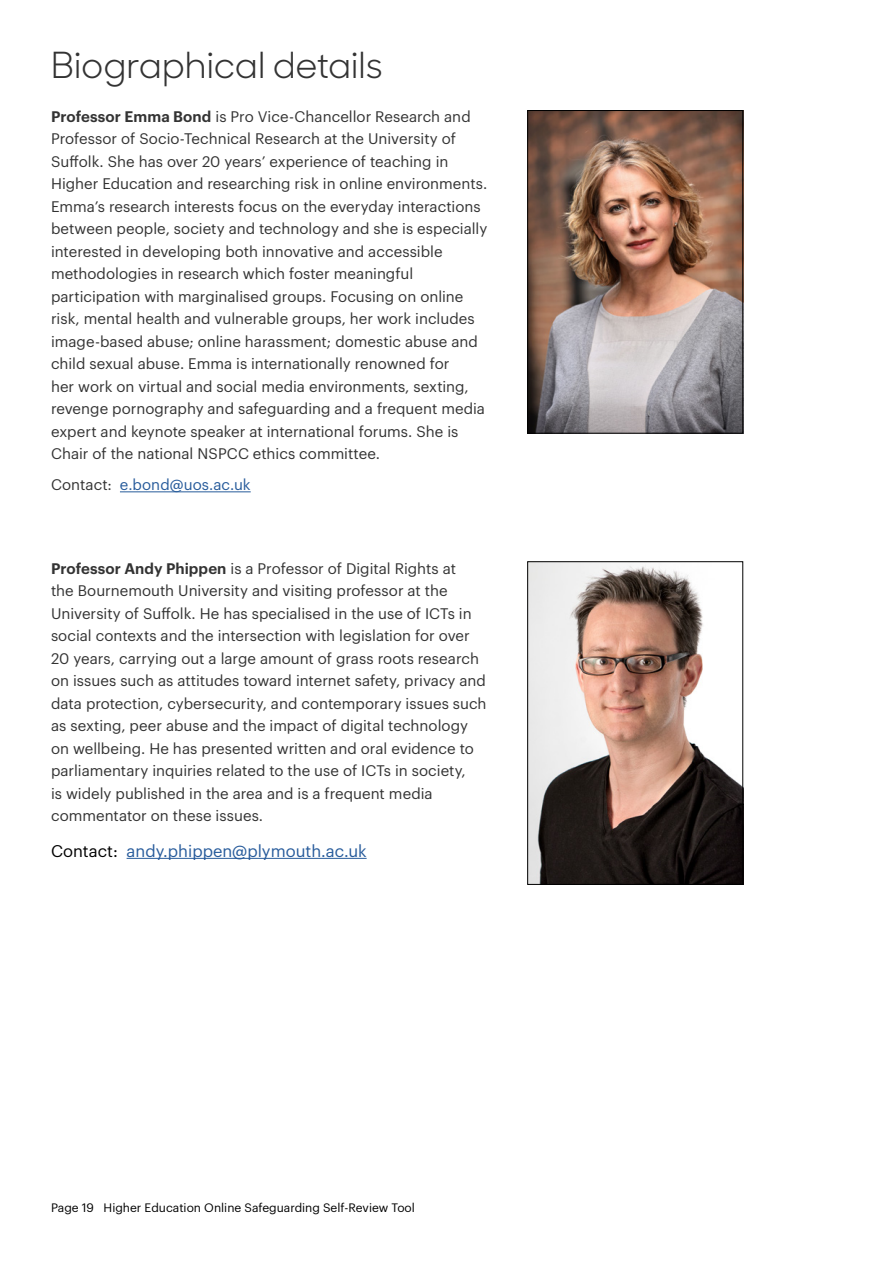
<style>
.page{position:relative;width:893px;height:1263px;background:#fff}
.page>*{position:absolute;margin:0;border:0;box-sizing:border-box;transform-origin:0 0}
.Heading_1{font:36px "Sharp Sans No 1";color:#333}
.t1{font:16.5px "Graphik";color:#275b9b}
.Body_Text{font:15px/22.5px "Graphik";color:#333}
.Body_Text-2{font:15px "Graphik";letter-spacing:.005em;color:#275b9b}
.t2{font:12px "Graphik";color:#000}
.s1{font-weight:600}
.s2{color:#333}
.s3{color:#000}
</style>
<div class="page">
<hr style="left:120px;top:491px;width:131px;height:1px;background:#275b9b">
<hr style="left:127px;top:858px;width:240px;height:1px;background:#275b9b">
<img style="left:529px;top:563px;width:212px;height:320px">
<div style="left:527px;top:561px;width:216px;height:324px;border:1px solid #000"></div>
<img style="left:529px;top:112px;width:212px;height:320px">
<div style="left:527px;top:110px;width:216px;height:324px;border:1px solid #000"></div>
<h1 class="Heading_1" style="left:51px;top:36px;width:333px">Biographical details</h1>
<p class="Body_Text" style="left:51px;top:104px;width:438px"><span class="s1">Professor Emma Bond</span> is Pro Vice-Chancellor Research and Professor of Socio-Technical Research at the University of Suffolk. She has over 20 years’ experience of teaching in Higher Education and researching risk in online environments.<br>Emma’s research interests focus on the everyday interactions between people, society and technology and she is especially interested in developing both innovative and accessible methodologies in research which foster meaningful participation with marginalised groups. Focusing on online risk, mental health and vulnerable groups, her work includes image-based abuse; online harassment; domestic abuse and child sexual abuse. Emma is internationally renowned for<br>her work on virtual and social media environments, sexting, revenge pornography and safeguarding and a frequent media expert and keynote speaker at international forums. She is Chair of the national NSPCC ethics committee.</p>
<p class="Body_Text-2" style="left:51px;top:474px;width:201px"><span class="s2">Contact:</span> e.bond@uos.ac.uk</p>
<p class="Body_Text" style="left:51px;top:556px;width:437px"><span class="s1">Professor Andy Phippen</span> is a Professor of Digital Rights at<br>the Bournemouth University and visiting professor at the University of Suffolk. He has specialised in the use of ICTs in social contexts and the intersection with legislation for over 20 years, carrying out a large amount of grass roots research on issues such as attitudes toward internet safety, privacy and data protection, cybersecurity, and contemporary issues such as sexting, peer abuse and the impact of digital technology on wellbeing. He has presented written and oral evidence to parliamentary inquiries related to the use of ICTs in society,<br>is widely published in the area and is a frequent media commentator on these issues.</p>
<p class="t1" style="left:51px;top:838px;width:317px"><span class="s3">Contact:</span> andy.phippen@plymouth.ac.uk</p>
<p class="t2" style="left:51px;top:1198px;width:365px">Page 19 Higher Education Online Safeguarding Self-Review Tool</p>
</div>
